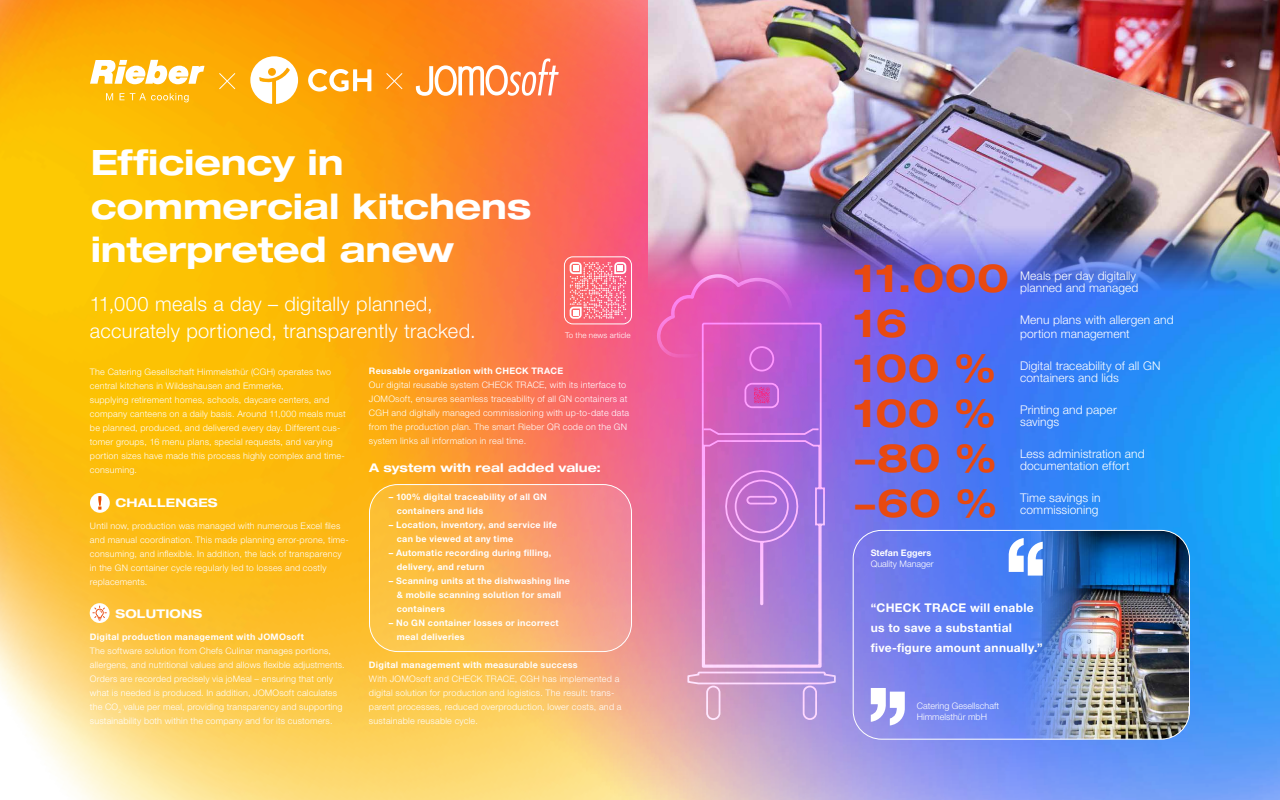
<style>
.page{position:relative;width:1280px;height:800px;background:#fff}
.page>*{position:absolute;margin:0;border:0;box-sizing:border-box;transform-origin:0 0}
.t1{font:700 expanded 39.1px/45px "Helvetica Neue LT Std";letter-spacing:.01em;color:#e84910}
.t2{font:700 expanded 35px/43px "Helvetica Neue LT Std";letter-spacing:-.005em;color:#fff}
.t3{font:300 20px/27px "Helvetica Neue LT Std";letter-spacing:.015em;color:#fff}
.t4{font:300 12px/12px "Helvetica Neue LT Std";letter-spacing:.01em;color:#fff}
.t5{font:700 12px/20px "Helvetica Neue LT Std";letter-spacing:.025em;color:#fff}
.t6{font:700 expanded 12px "Helvetica Neue LT Std";letter-spacing:.01em;color:#fff}
.t7{font:300 9px/14px "Helvetica Neue LT Std";letter-spacing:.025em;color:#fff}
.t8{font:700 9px/14px "Helvetica Neue LT Std";letter-spacing:.035em;color:#fff}
.t9{font:300 9px/11px "Helvetica Neue LT Std";color:#fff}
.t10{font:700 9px "Helvetica Neue LT Std";color:#fff}
.t11{font:300 8px "Helvetica Neue LT Std";letter-spacing:.01em;color:#fff}
</style>
<div class="page">
<img style="left:0;top:0;width:273px;height:800px">
<img style="left:273px;top:0;width:1007px;height:800px">
<svg style="left:416px;top:58px;width:143px;height:38px"></svg>
<svg style="left:308px;top:69px;width:63px;height:23px"></svg>
<svg style="left:250px;top:56px;width:48px;height:48px"></svg>
<svg style="left:90px;top:60px;width:115px;height:24px"></svg>
<svg style="left:106px;top:93px;width:7px;height:7px"></svg>
<svg style="left:120px;top:93px;width:69px;height:9px"></svg>
<svg style="left:386px;top:72px;width:17px;height:18px"></svg>
<svg style="left:218px;top:72px;width:18px;height:18px"></svg>
<img style="left:648px;top:0;width:632px;height:296px">
<svg style="left:369px;top:485px;width:263px;height:167px;background:#f9ab62"></svg>
<div style="left:369px;top:484px;width:263px;height:168px;border:1px solid #fff;border-radius:28px"></div>
<svg style="left:90px;top:603px;width:20px;height:20px"></svg>
<svg style="left:92px;top:606px;width:15px;height:15px"></svg>
<svg style="left:90px;top:493px;width:20px;height:20px"></svg>
<div style="left:564px;top:256px;width:68px;height:68px;border:1px solid #fff;border-radius:9px"></div>
<svg style="left:570px;top:262px;width:56px;height:57px;background:#fa8c9b"></svg>
<img style="left:896px;top:530px;width:294px;height:209px">
<div style="left:853px;top:530px;width:337px;height:210px;border:1px solid #fff;border-radius:28px"></div>
<svg style="left:871px;top:688px;width:34px;height:38px"></svg>
<svg style="left:1008px;top:538px;width:35px;height:38px"></svg>
<svg style="left:686px;top:671px;width:151px;height:14px;background:#cda4d9"></svg>
<div style="left:706px;top:686px;width:14px;height:34px;border:2px solid #fff;border-radius:6px"></div>
<div style="left:803px;top:686px;width:14px;height:34px;border:2px solid #fff;border-radius:6px"></div>
<svg style="left:701px;top:322px;width:125px;height:347px;background:#ba7dd3"></svg>
<svg style="left:657px;top:274px;width:163px;height:163px;background:#d05cc3"></svg>
<h2 class="t2" style="left:91px;top:140px;width:442px">Efficiency in commercial kitchens interpreted anew</h2>
<h3 class="t3" style="left:90px;top:290px;width:387px">11,000 meals a day – digitally planned, accurately portioned, transparently tracked.</h3>
<p class="t7" style="left:90px;top:365px;width:257px">The Catering Gesellschaft Himmelsthür (CGH) operates two central kitchens in Wildeshausen and Emmerke,<br>supplying retirement homes, schools, daycare centers, and company canteens on a daily basis. Around 11,000 meals must be planned, produced, and delivered every day. Different cus&shy;tomer groups, 16 menu plans, special requests, and varying portion sizes have made this process highly complex and time&shy;consuming.</p>
<h3 class="t6" style="left:115px;top:496px;width:104px">CHALLENGES</h3>
<p class="t11" style="left:565px;top:330px;width:67px">To the news article</p>
<p class="t8" style="left:369px;top:364px;width:196px">Reusable organization with CHECK TRACE</p>
<p class="t7" style="left:369px;top:378px;width:262px">Our digital reusable system CHECK TRACE, with its interface to JOMOsoft, ensures seamless traceability of all GN containers at CGH and digitally managed commissioning with up-to-date data from the production plan. The smart Rieber QR code on the GN system links all information in real time.</p>
<h3 class="t6" style="left:369px;top:460px;width:234px">A system with real added value:</h3>
<p class="t8" style="left:397px;top:490px;width:152px;text-indent:-8px">– 100% digital traceability of all GN containers and lids</p>
<p class="t8" style="left:397px;top:518px;width:162px;text-indent:-8px">– Location, inventory, and service life can be viewed at any time</p>
<p class="t8" style="left:397px;top:546px;width:156px;text-indent:-8px">– Automatic recording during filling, delivery, and return</p>
<p class="t8" style="left:397px;top:574px;width:175px;text-indent:-8px">– Scanning units at the dishwashing line &amp; mobile scanning solution for small containers</p>
<p class="t8" style="left:397px;top:616px;width:164px;text-indent:-8px">– No GN container losses or incorrect meal deliveries</p>
<p class="t8" style="left:369px;top:658px;width:210px">Digital management with measurable success</p>
<p class="t7" style="left:369px;top:672px;width:254px">With JOMOsoft and CHECK TRACE, CGH has implemented a digital solution for production and logistics. The result: trans&shy;parent processes, reduced overproduction, lower costs, and a sustainable reusable cycle.</p>
<p class="t7" style="left:90px;top:518px;width:260px">Until now, production was managed with numerous Excel files and manual coordination. This made planning error-prone, time&shy;consuming, and inflexible. In addition, the lack of transparency in the GN container cycle regularly led to losses and costly replacements.</p>
<h3 class="t6" style="left:115px;top:606px;width:88px">SOLUTIONS</h3>
<p class="t8" style="left:90px;top:629px;width:215px">Digital production management with JOMOsoft</p>
<p class="t7" style="left:90px;top:643px;width:256px">The software solution from Chefs Culinar manages portions, allergens, and nutritional values and allows flexible adjustments.<br>Orders are recorded precisely via joMeal – ensuring that only what is needed is produced. In addition, JOMOsoft calculates the CO<sub>2</sub> value per meal, providing transparency and supporting sustainability both within the company and for its customers.</p>
<h1 class="t1" style="left:853px;top:255px;width:157px">11.000<br>16<br>100 %<br>100 % −80 % −60 %</h1>
<h3 class="t4" style="left:1020px;top:269px;width:120px">Meals per day digitally planned and managed</h3>
<h3 class="t4" style="left:1020px;top:312px;width:155px;line-height:14px">Menu plans with allergen and portion management</h3>
<h3 class="t4" style="left:1020px;top:359px;width:142px">Digital traceability of all GN containers and lids</h3>
<h3 class="t4" style="left:1020px;top:403px;width:98px">Printing and paper savings</h3>
<h3 class="t4" style="left:1020px;top:447px;width:126px">Less administration and documentation effort</h3>
<h3 class="t4" style="left:1020px;top:491px;width:82px">Time savings in commissioning</h3>
<p class="t10" style="left:871px;top:547px;width:62px">Stefan Eggers</p>
<p class="t9" style="left:871px;top:558px;width:65px">Quality Manager</p>
<h3 class="t5" style="left:871px;top:598px;width:173px">“CHECK TRACE will enable us to save a substantial five-figure amount annually.”</h3>
<p class="t9" style="left:917px;top:700px;width:84px">Catering Gesellschaft<br>Himmelsthür mbH</p>
</div>
